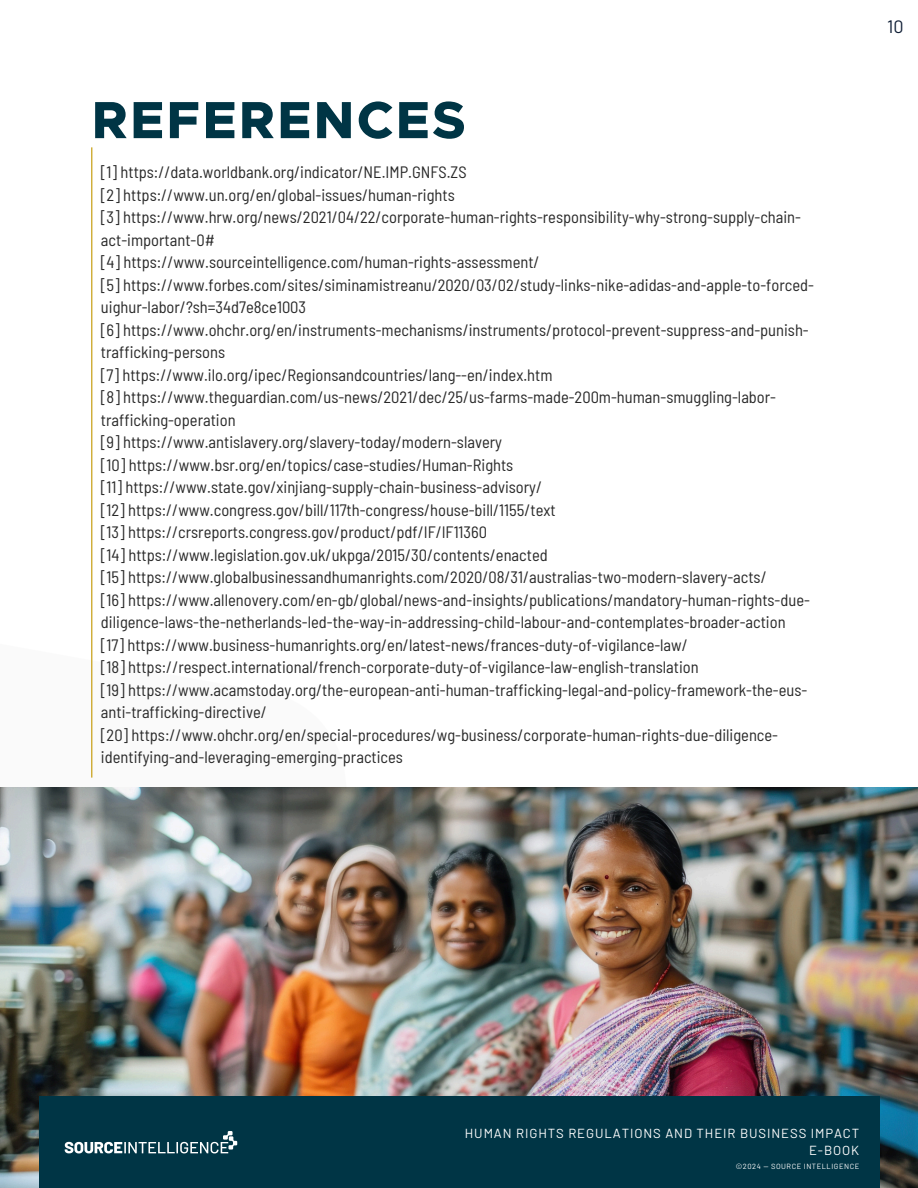
<style>
.page{position:relative;width:918px;height:1188px;background:#fff}
.page>*{position:absolute;margin:0;border:0;box-sizing:border-box;transform-origin:0 0}
.t1{font:800 52.5px "Metropolis";letter-spacing:.045em;color:#003545}
.t2{font:18px "Barlow";color:#112037}
.t3{font:semi-condensed 16.5px/22.5px "Barlow";color:#292929}
.t4{font:13.05px/17.4px "Barlow";letter-spacing:.07em;color:#fff;text-align:right}
.t5{font:7.5px "Barlow";letter-spacing:.07em;color:#fff}
</style>
<div class="page">
<img style="left:0;top:788px;width:918px;height:400px">
<hr style="left:91px;top:147px;width:1px;height:631px;background:#c39700">
<div style="left:39px;top:1096px;width:840px;height:92px;background:#003545"></div>
<svg style="left:65px;top:1131px;width:172px;height:22px"></svg>
<h2 class="t1" style="left:92px;top:96px;width:375px">REFERENCES</h2>
<p class="t3" style="left:101px;top:160px;width:715px">[1] https://data.worldbank.org/indicator/NE.IMP.GNFS.ZS<br>[2] https://www.un.org/en/global-issues/human-rights<br>[3] https://www.hrw.org/news/2021/04/22/corporate-human-rights-responsibility-why-strong-supply-chain&shy;act-important-0#<br>[4] https://www.sourceintelligence.com/human-rights-assessment/<br>[5] https://www.forbes.com/sites/siminamistreanu/2020/03/02/study-links-nike-adidas-and-apple-to-forced&shy;uighur-labor/?sh=34d7e8ce1003<br>[6] https://www.ohchr.org/en/instruments-mechanisms/instruments/protocol-prevent-suppress-and-punish&shy;trafficking-persons<br>[7] https://www.ilo.org/ipec/Regionsandcountries/lang--en/index.htm<br>[8] https://www.theguardian.com/us-news/2021/dec/25/us-farms-made-200m-human-smuggling-labor&shy;trafficking-operation<br>[9] https://www.antislavery.org/slavery-today/modern-slavery<br>[10] https://www.bsr.org/en/topics/case-studies/Human-Rights<br>[11] https://www.state.gov/xinjiang-supply-chain-business-advisory/<br>[12] https://www.congress.gov/bill/117th-congress/house-bill/1155/text<br>[13] https://crsreports.congress.gov/product/pdf/IF/IF11360<br>[14] https://www.legislation.gov.uk/ukpga/2015/30/contents/enacted<br>[15] https://www.globalbusinessandhumanrights.com/2020/08/31/australias-two-modern-slavery-acts/<br>[16] https://www.allenovery.com/en-gb/global/news-and-insights/publications/mandatory-human-rights-due&shy;diligence-laws-the-netherlands-led-the-way-in-addressing-child-labour-and-contemplates-broader-action<br>[17] https://www.business-humanrights.org/en/latest-news/frances-duty-of-vigilance-law/<br>[18] https://respect.international/french-corporate-duty-of-vigilance-law-english-translation<br>[19] https://www.acamstoday.org/the-european-anti-human-trafficking-legal-and-policy-framework-the-eus&shy;anti-trafficking-directive/</p>
<h1 class="t3" style="left:101px;top:723px;width:679px">[20] https://www.ohchr.org/en/special-procedures/wg-business/corporate-human-rights-due-diligence&shy;identifying-and-leveraging-emerging-practices</h1>
<p class="t2" style="left:887px;top:15px;width:18px">10</p>
<h3 class="t4" style="left:465px;top:1124px;width:396px">HUMAN RIGHTS REGULATIONS AND THEIR BUSINESS IMPACT<br>E-BOOK</h3>
<p class="t5" style="left:736px;top:1161px;width:125px">©2024 — SOURCE INTELLIGENCE</p>
</div>
